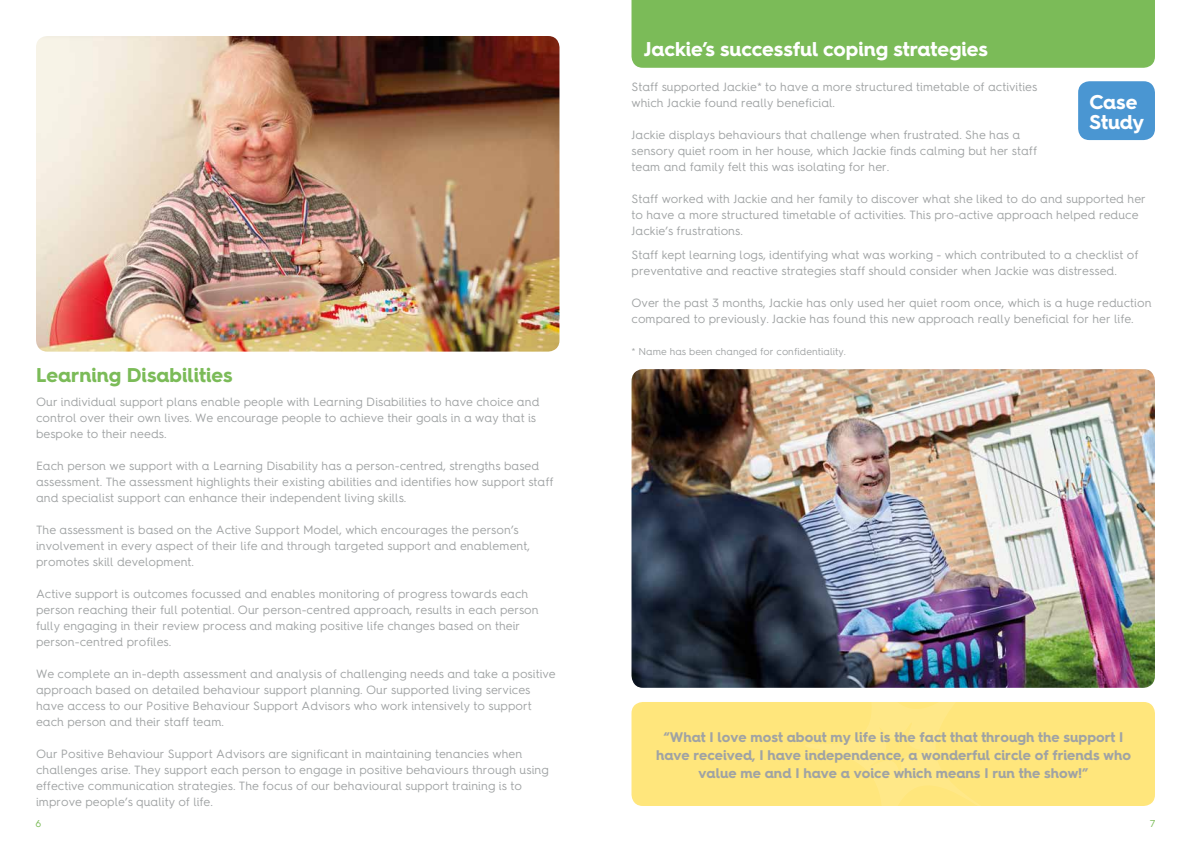
<style>
.page{position:relative;width:1191px;height:842px;background:#fff}
.page>*{position:absolute;margin:0;border:0;box-sizing:border-box;transform-origin:0 0}
.t1{font:700 20px/20px "Hurme Geometric Sans 4";letter-spacing:-.005em;color:#fff}
.t2{font:700 20px "Hurme Geometric Sans 4";color:#7bbb58}
.t3{font:700 14px/18px "Hurme Geometric Sans 4";color:#a0a3a4;text-align:center}
.t4{font:12px/16px "Hurme Geometric Sans 4";color:#a0a3a4}
.t5{font:10px "Hurme Geometric Sans 4";color:#a0a3a4}
.t6{font:10px "Hurme Geometric Sans 4";color:#7bbb58}
</style>
<div class="page">
<div style="left:631px;top:702px;width:524px;height:104px;background:#ffe67c;border-radius:11px"></div>
<svg style="left:805px;top:702px;width:175px;height:104px"></svg>
<div style="left:631px;top:0;width:524px;height:68px;background:#7bbb58"></div>
<img style="left:631px;top:369px;width:524px;height:319px">
<img style="left:36px;top:36px;width:523px;height:316px">
<div style="left:1078px;top:81px;width:77px;height:59px;background:#4a96d2;border-radius:11px"></div>
<h1 class="t1" style="left:644px;top:39px;width:345px">Jackie’s successful coping strategies</h1>
<h1 class="t2" style="left:36px;top:361px;width:198px">Learning Disabilities</h1>
<p class="t4" style="left:36px;top:393px;width:505px">Our individual support plans enable people with Learning Disabilities to have choice and control over their own lives. We encourage people to achieve their goals in a way that is bespoke to their needs.</p>
<p class="t4" style="left:36px;top:457px;width:519px">Each person we support with a Learning Disability has a person-centred, strengths based assessment. The assessment highlights their existing abilities and identifies how support staff and specialist support can enhance their independent living skills.</p>
<p class="t4" style="left:36px;top:521px;width:495px">The assessment is based on the Active Support Model, which encourages the person’s involvement in every aspect of their life and through targeted support and enablement, promotes skill development.</p>
<p class="t4" style="left:36px;top:585px;width:504px">Active support is outcomes focussed and enables monitoring of progress towards each person reaching their full potential. Our person-centred approach, results in each person fully engaging in their review process and making positive life changes based on their person-centred profiles.</p>
<p class="t4" style="left:36px;top:665px;width:521px">We complete an in-depth assessment and analysis of challenging needs and take a positive approach based on detailed behaviour support planning. Our supported living services have access to our Positive Behaviour Support Advisors who work intensively to support each person and their staff team.</p>
<p class="t4" style="left:36px;top:745px;width:514px">Our Positive Behaviour Support Advisors are significant in maintaining tenancies when challenges arise. They support each person to engage in positive behaviours through using effective communication strategies. The focus of our behavioural support training is to improve people’s quality of life.</p>
<p class="t4" style="left:631px;top:78px;width:407px">Staff supported Jackie* to have a more structured timetable of activities which Jackie found really beneficial.</p>
<p class="t4" style="left:631px;top:126px;width:407px">Jackie displays behaviours that challenge when frustrated. She has a sensory quiet room in her house, which Jackie finds calming but her staff team and family felt this was isolating for her.</p>
<p class="t4" style="left:631px;top:190px;width:516px">Staff worked with Jackie and her family to discover what she liked to do and supported her to have a more structured timetable of activities. This pro-active approach helped reduce<br>Jackie’s frustrations.</p>
<p class="t4" style="left:631px;top:246px;width:508px">Staff kept learning logs, identifying what was working - which contributed to a checklist of preventative and reactive strategies staff should consider when Jackie was distressed.</p>
<p class="t4" style="left:631px;top:294px;width:521px">Over the past 3 months, Jackie has only used her quiet room once, which is a huge reduction compared to previously. Jackie has found this new approach really beneficial for her life.</p>
<p class="t5" style="left:631px;top:344px;width:216px">* Name has been changed for confidentiality.</p>
<h1 class="t1" style="left:1089px;top:91px;width:56px">Case<br>Study</h1>
<p class="t3" style="left:656px;top:727px;width:476px">“What I love most about my life is the fact that through the support I have received, I have independence, a wonderful circle of friends who value me and I have a voice which means I run the show!”</p>
<p class="t6" style="left:35px;top:816px;width:7px">6</p>
<p class="t6" style="left:1149px;top:816px;width:7px">7</p>
</div>
